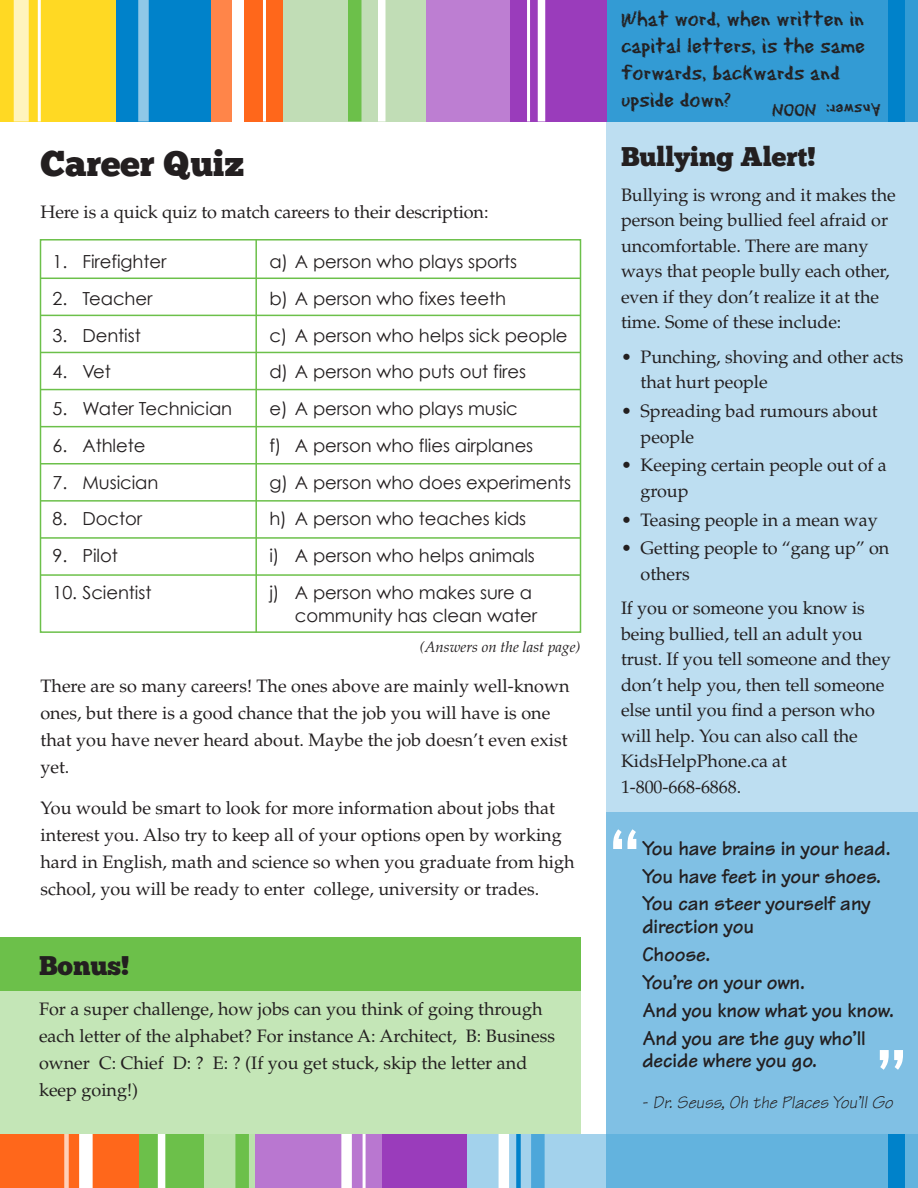
<style>
.page{position:relative;width:918px;height:1188px;background:#fff}
.page>*{position:absolute;margin:0;border:0;box-sizing:border-box;transform-origin:0 0}
.t1{font:700 72px "Century Gothic";color:#fff}
.t2{font:36px "Chunk Five";letter-spacing:-.005em;color:#231f20}
.t3{font:27px "Chunk Five";color:#231f20}
.t4{font:22.5px/27px "Eraser Dust";color:#231f20}
.t5{font:700 21px/27.9px "Tekton";letter-spacing:-.005em;color:#231f20}
.t6{font:18px/25.5px "Palatino";letter-spacing:-.005em;color:#231f20}
.t7{font:18px/36.8px "Century Gothic";letter-spacing:-.005em;color:#231f20}
.t8{font:italic 18px "Tekton";letter-spacing:-.005em;color:#231f20}
.t9{font:18px "Eraser Dust";color:#231f20}
.t10{font:italic 15px "Palatino";color:#231f20}
.s1{font-style:normal}
</style>
<div class="page">
<div style="left:607px;top:110px;width:311px;height:1041px;background:#bddef1"></div>
<div style="left:607px;top:812px;width:311px;height:326px;background:#80c0e4"></div>
<div style="left:0;top:937px;width:580px;height:208px;background:#c4e6b7"></div>
<div style="left:40px;top:239px;width:541px;height:394px;border:2px solid #6cc04a"></div>
<div style="left:467px;top:1134px;width:141px;height:54px;background:#a3d2ec"></div>
<div style="left:607px;top:1134px;width:311px;height:54px;background:#63b3de"></div>
<div style="left:255px;top:1134px;width:128px;height:54px;background:#b977d0"></div>
<hr style="left:363px;top:1134px;width:3px;height:54px;background:#fff">
<div style="left:341px;top:1134px;width:11px;height:54px;background:#fff"></div>
<div style="left:383px;top:1134px;width:84px;height:54px;background:#9a3cbb"></div>
<div style="left:138px;top:1134px;width:74px;height:54px;background:#6cc04a"></div>
<div style="left:204px;top:1134px;width:51px;height:54px;background:#bbe2ac"></div>
<div style="left:499px;top:1134px;width:10px;height:54px;background:#fff"></div>
<div style="left:0;top:1134px;width:138px;height:54px;background:#ff671b"></div>
<div style="left:516px;top:1134px;width:5px;height:54px;background:#0082ca"></div>
<div style="left:64px;top:1134px;width:5px;height:54px;background:#ffd0b8"></div>
<div style="left:531px;top:1134px;width:14px;height:54px;background:#4da7da"></div>
<div style="left:79px;top:1134px;width:14px;height:54px;background:#fff"></div>
<div style="left:235px;top:1134px;width:14px;height:54px;background:#6cc04a"></div>
<div style="left:158px;top:1134px;width:7px;height:54px;background:#fff"></div>
<div style="left:510px;top:0;width:98px;height:122px;background:#9a3cbb"></div>
<hr style="left:527px;top:0;width:3px;height:122px;background:#fff">
<div style="left:538px;top:0;width:7px;height:122px;background:#fff"></div>
<div style="left:0;top:0;width:117px;height:122px;background:#ffd923"></div>
<div style="left:117px;top:0;width:95px;height:122px;background:#0082ca"></div>
<div style="left:426px;top:0;width:84px;height:122px;background:#bd7ed2"></div>
<div style="left:14px;top:0;width:15px;height:122px;background:#fff4bd"></div>
<hr style="left:38px;top:0;width:3px;height:122px;background:#fff">
<div style="left:212px;top:0;width:20px;height:122px;background:#ff8549"></div>
<div style="left:244px;top:0;width:40px;height:122px;background:#ff671b"></div>
<div style="left:284px;top:0;width:142px;height:122px;background:#c1ddb6"></div>
<hr style="left:263px;top:0;width:3px;height:122px;background:#fff">
<div style="left:138px;top:0;width:11px;height:122px;background:#8fc8e7"></div>
<div style="left:378px;top:0;width:8px;height:122px;background:#fff"></div>
<div style="left:348px;top:0;width:14px;height:122px;background:#6cc04a"></div>
<div style="left:608px;top:0;width:310px;height:122px;background:#339bd4"></div>
<div style="left:889px;top:0;width:16px;height:122px;background:#0082ca"></div>
<div style="left:889px;top:1134px;width:16px;height:54px;background:#0082ca"></div>
<hr style="left:40px;top:278px;width:540px;height:1px;background:#6cc04a">
<hr style="left:40px;top:315px;width:540px;height:1px;background:#6cc04a">
<hr style="left:40px;top:352px;width:540px;height:1px;background:#6cc04a">
<hr style="left:40px;top:389px;width:540px;height:1px;background:#6cc04a">
<hr style="left:40px;top:426px;width:540px;height:1px;background:#6cc04a">
<hr style="left:40px;top:463px;width:540px;height:2px;background:#6cc04a">
<hr style="left:40px;top:500px;width:540px;height:2px;background:#6cc04a">
<hr style="left:40px;top:537px;width:540px;height:2px;background:#6cc04a">
<hr style="left:40px;top:574px;width:540px;height:2px;background:#6cc04a">
<hr style="left:255px;top:239px;width:2px;height:394px;background:#6cc04a">
<div style="left:0;top:937px;width:580px;height:54px;background:#6cc04a"></div>
<h2 class="t2" style="left:40px;top:142px;width:206px">Career Quiz</h2>
<p class="t6" style="left:40px;top:199px;width:450px">Here is a quick quiz to match careers to their description:</p>
<p class="t7" style="left:52px;top:243px;width:116px">1. Firefighter</p>
<p class="t7" style="left:52px;top:280px;width:101px">2. Teacher</p>
<p class="t7" style="left:52px;top:316px;width:90px">3. Dentist</p>
<p class="t7" style="left:52px;top:353px;width:60px">4. Vet</p>
<p class="t7" style="left:52px;top:390px;width:181px">5. Water Technician</p>
<p class="t7" style="left:52px;top:427px;width:94px">6. Athlete</p>
<p class="t7" style="left:52px;top:463px;width:107px">7. Musician</p>
<p class="t7" style="left:52px;top:500px;width:91px">8. Doctor</p>
<p class="t7" style="left:52px;top:537px;width:67px">9. Pilot</p>
<p class="t7" style="left:52px;top:574px;width:100px">10. Scientist</p>
<p class="t7" style="left:269px;top:243px;width:303px">a) A person who plays sports<br>b) A person who fixes teeth<br>c) A person who helps sick people d) A person who puts out fires<br>e) A person who plays music<br>f) A person who flies airplanes<br>g) A person who does experiments h) A person who teaches kids<br>i) A person who helps animals<br>j) A person who makes sure a</p>
<p class="t7" style="left:295px;top:597px;width:244px">community has clean water</p>
<p class="t10" style="left:420px;top:638px;width:162px">(Answers on the last page)</p>
<p class="t6" style="left:40px;top:673px;width:530px;line-height:27px">There are so many careers! The ones above are mainly well-known ones, but there is a good chance that the job you will have is one that you have never heard about. Maybe the job doesn’t even exist yet.</p>
<p class="t6" style="left:40px;top:794px;width:536px;line-height:27px">You would be smart to look for more information about jobs that interest you. Also try to keep all of your options open by working hard in English, math and science so when you graduate from high school, you will be ready to enter college, university or trades.</p>
<h3 class="t3" style="left:39px;top:949px;width:92px">Bonus!</h3>
<p class="t6" style="left:39px;top:996px;width:518px;line-height:27px">For a super challenge, how jobs can you think of going through each letter of the alphabet? For instance A: Architect, B: Business owner C: Chief D: ? E: ? (If you get stuck, skip the letter and keep going!)</p>
<p class="t4" style="left:621px;top:4px;width:246px">What word, when written in capital letters, is the same forwards, backwards and upside down?</p>
<p class="t9" style="left:881px;top:123px;width:111px;rotate:-180deg">Answer: NOON</p>
<h3 class="t3" style="left:621px;top:141px;width:196px">Bullying Alert!</h3>
<p class="t6" style="left:621px;top:182px;width:276px">Bullying is wrong and it makes the person being bullied feel afraid or uncomfortable. There are many ways that people bully each other, even if they don’t realize it at the time. Some of these include:</p>
<p class="t6" style="left:641px;top:344px;width:264px;text-indent:-20px">• Punching, shoving and other acts that hurt people</p>
<p class="t6" style="left:641px;top:399px;width:239px;text-indent:-20px">• Spreading bad rumours about people</p>
<p class="t6" style="left:641px;top:453px;width:248px;text-indent:-20px">• Keeping certain people out of a group</p>
<p class="t6" style="left:621px;top:507px;width:258px">• Teasing people in a mean way</p>
<p class="t6" style="left:641px;top:536px;width:250px;text-indent:-20px">• Getting people to “gang up” on others</p>
<p class="t6" style="left:621px;top:596px;width:271px">If you or someone you know is being bullied, tell an adult you trust. If you tell someone and they don’t help you, then tell someone else until you find a person who will help. You can also call the<br>KidsHelpPhone.ca at<br>1-800-668-6868.</p>
<h1 class="t1" style="left:607px;top:811px;width:36px">“</h1>
<p class="t5" style="left:642px;top:834px;width:250px">You have brains in your head.<br>You have feet in your shoes.<br>You can steer yourself any</p>
<p class="t5" style="left:642px;top:912px;width:253px">direction you<br>Choose.<br>You’re on your own.<br>And you know what you know.<br>And you are the guy who’ll</p>
<p class="t5" style="left:642px;top:1046px;width:176px">decide where you go.</p>
<p class="t8" style="left:642px;top:1092px;width:252px"><span class="s1">-</span> Dr. Seuss, Oh the Places You’ll Go</p>
<h1 class="t1" style="left:874px;top:1032px;width:36px">”</h1>
</div>
